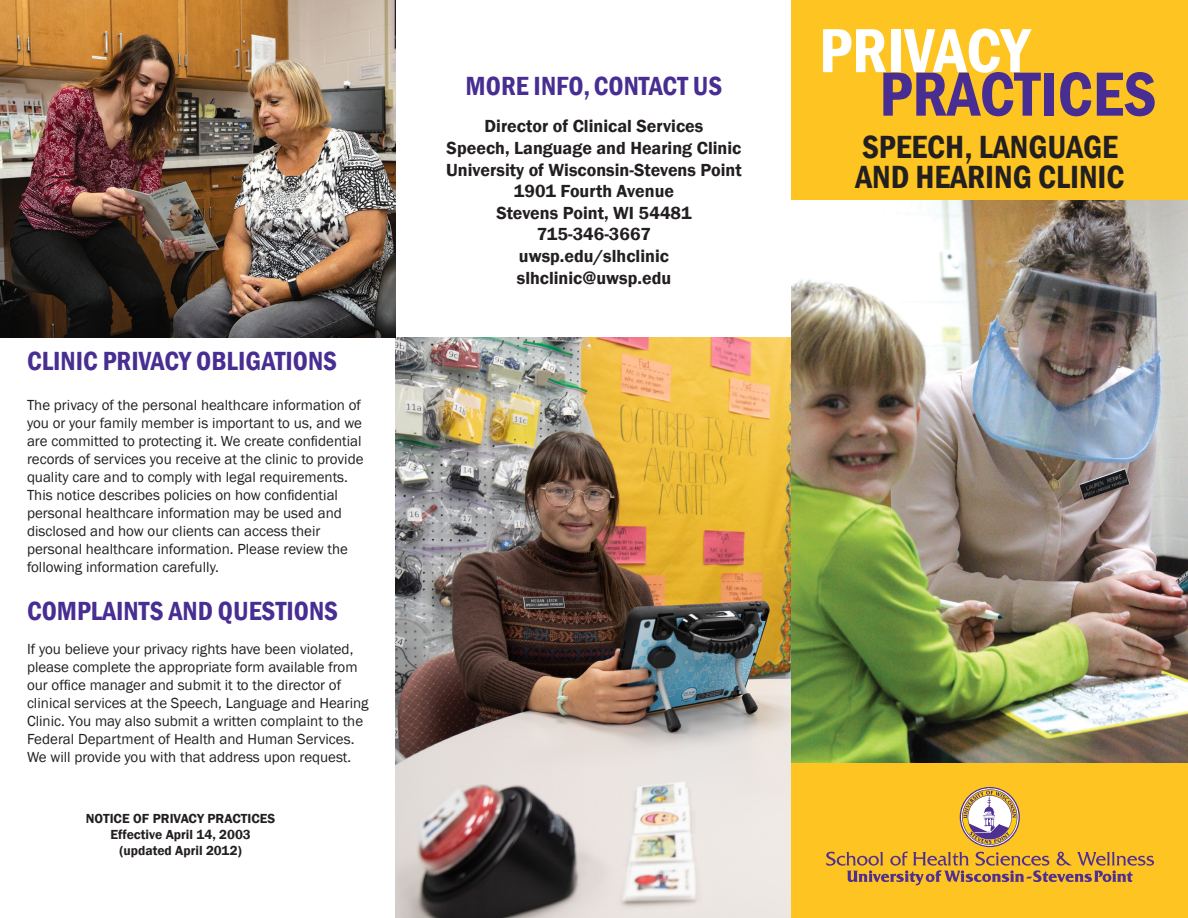
<style>
.page{position:relative;width:1188px;height:918px;background:#fff}
.page>*{position:absolute;margin:0;border:0;box-sizing:border-box;transform-origin:0 0}
.t1{font:600 condensed 64.5px "Franklin Gothic";color:#482e92}
.t2{font:600 condensed 64.5px "Franklin Gothic";color:#fff}
.t3{font:600 condensed 33px "Franklin Gothic";color:#231f20}
.t4{font:600 condensed 27px "Franklin Gothic";color:#482e92}
.t5{font:600 18px "Franklin Gothic";color:#231f20}
.t6{font:15px/18px "Franklin Gothic";color:#231f20}
.t7{font:600 13.5px "Franklin Gothic";color:#231f20}
</style>
<div class="page">
<img style="left:395px;top:338px;width:397px;height:580px">
<img style="left:792px;top:200px;width:396px;height:564px">
<div style="left:792px;top:764px;width:396px;height:154px;background:#fec422"></div>
<svg style="left:826px;top:787px;width:328px;height:98px"></svg>
<div style="left:792px;top:0;width:396px;height:200px;background:#fec422"></div>
<img style="left:0;top:0;width:396px;height:338px">
<p class="t4" style="left:27px;top:343px;width:312px">CLINIC PRIVACY OBLIGATIONS</p>
<p class="t6" style="left:27px;top:396px;width:338px">The privacy of the personal healthcare information of you or your family member is important to us, and we are committed to protecting it. We create confidential records of services you receive at the clinic to provide quality care and to comply with legal requirements.<br>This notice describes policies on how confidential personal healthcare information may be used and disclosed and how our clients can access their personal healthcare information. Please review the following information carefully.</p>
<p class="t4" style="left:27px;top:593px;width:313px">COMPLAINTS AND QUESTIONS</p>
<p class="t6" style="left:27px;top:641px;width:343px">If you believe your privacy rights have been violated, please complete the appropriate form available from our office manager and submit it to the director of clinical services at the Speech, Language and Hearing Clinic. You may also submit a written complaint to the Federal Department of Health and Human Services.<br>We will provide you with that address upon request.</p>
<p class="t7" style="left:86px;top:810px;width:191px">NOTICE OF PRIVACY PRACTICES</p>
<p class="t7" style="left:110px;top:826px;width:142px">Effective April 14, 2003</p>
<p class="t7" style="left:120px;top:843px;width:124px">(updated April 2012)</p>
<p class="t4" style="left:466px;top:67px;width:258px">MORE INFO,CONTACT US</p>
<p class="t5" style="left:485px;top:115px;width:220px">Director of Clinical Services</p>
<p class="t5" style="left:447px;top:137px;width:296px">Speech, Language and Hearing Clinic</p>
<p class="t5" style="left:446px;top:158px;width:297px">University of Wisconsin-Stevens Point</p>
<p class="t5" style="left:514px;top:180px;width:162px">1901 Fourth Avenue</p>
<p class="t5" style="left:496px;top:202px;width:197px">Stevens Point, WI 54481</p>
<p class="t5" style="left:537px;top:223px;width:116px">715-346-3667</p>
<p class="t5" style="left:519px;top:245px;width:152px">uwsp.edu/slhclinic</p>
<p class="t5" style="left:517px;top:266px;width:156px">slhclinic@uwsp.edu</p>
<p class="t2" style="left:819px;top:8px;width:212px">PRIVACY</p>
<p class="t1" style="left:879px;top:51px;width:279px">PRACTICES</p>
<p class="t3" style="left:862px;top:125px;width:257px">SPEECH, LANGUAGE</p>
<p class="t3" style="left:855px;top:155px;width:271px">AND HEARING CLINIC</p>
</div>
